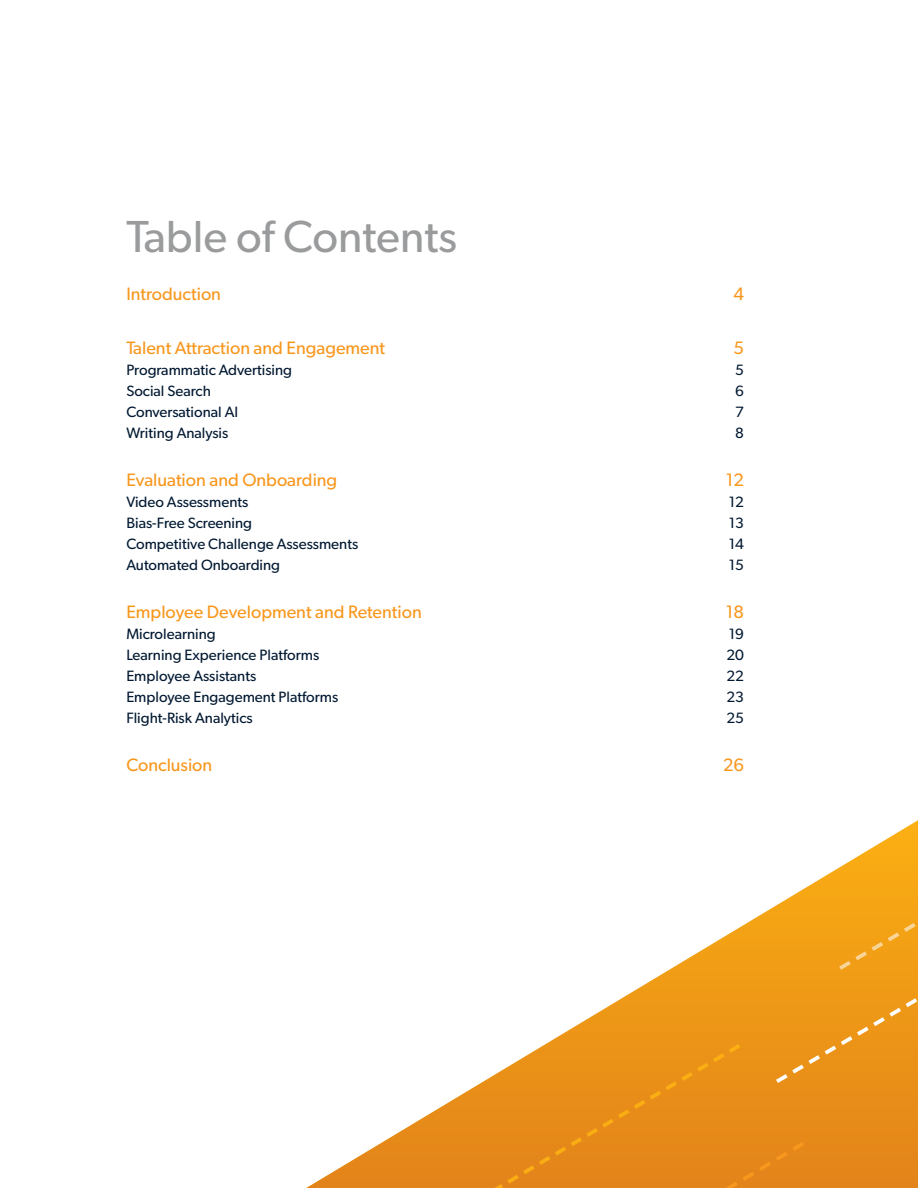
<style>
.page{position:relative;width:918px;height:1188px;background:#fff}
.page>*{position:absolute;margin:0;border:0;box-sizing:border-box;transform-origin:0 0}
.t1{font:45px "Gibson";color:#9a9b9c}
.t2{font:18px "Gibson";color:#f8971d}
.t3{font:15px "Gibson";color:#021932}
</style>
<div class="page">
<svg style="left:306px;top:820px;width:612px;height:368px"></svg>
<svg style="left:408px;top:1041px;width:336px;height:147px;background:#ea9b37"></svg>
<div style="left:672px;top:1138px;width:136px;height:50px;background:#e4861a"></div>
<svg style="left:772px;top:853px;width:146px;height:234px;background:#f1a42a"></svg>
<h1 class="t1" style="left:126px;top:209px;width:332px">Table of Contents</h1>
<p class="t2" style="left:126px;top:283px;width:96px">Introduction</p>
<p class="t2" style="left:734px;top:283px;width:12px">4</p>
<p class="t2" style="left:126px;top:337px;width:260px">Talent Attraction and Engagement</p>
<p class="t2" style="left:734px;top:337px;width:12px">5</p>
<p class="t3" style="left:126px;top:361px;width:167px">Programmatic Advertising</p>
<p class="t3" style="left:735px;top:361px;width:10px">5</p>
<p class="t3" style="left:126px;top:382px;width:86px">Social Search</p>
<p class="t3" style="left:735px;top:382px;width:10px">6</p>
<p class="t3" style="left:126px;top:403px;width:113px">Conversational AI</p>
<p class="t3" style="left:735px;top:403px;width:10px">7</p>
<p class="t3" style="left:126px;top:424px;width:103px">Writing Analysis</p>
<p class="t3" style="left:735px;top:424px;width:10px">8</p>
<p class="t2" style="left:126px;top:469px;width:212px">Evaluation and Onboarding</p>
<p class="t2" style="left:726px;top:469px;width:20px">12</p>
<p class="t3" style="left:126px;top:493px;width:124px">Video Assessments</p>
<p class="t3" style="left:729px;top:493px;width:17px">12</p>
<p class="t3" style="left:126px;top:514px;width:127px">Bias-Free Screening</p>
<p class="t3" style="left:729px;top:514px;width:17px">13</p>
<p class="t3" style="left:126px;top:535px;width:233px">Competitive Challenge Assessments</p>
<p class="t3" style="left:729px;top:535px;width:17px">14</p>
<p class="t3" style="left:126px;top:556px;width:155px">Automated Onboarding</p>
<p class="t3" style="left:729px;top:556px;width:17px">15</p>
<p class="t2" style="left:126px;top:601px;width:297px">Employee Development and Retention</p>
<p class="t2" style="left:726px;top:601px;width:20px">18</p>
<p class="t3" style="left:126px;top:625px;width:91px">Microlearning</p>
<p class="t3" style="left:729px;top:625px;width:17px">19</p>
<p class="t3" style="left:126px;top:646px;width:194px">Learning Experience Platforms</p>
<p class="t3" style="left:727px;top:646px;width:19px">20</p>
<p class="t3" style="left:126px;top:667px;width:131px">Employee Assistants</p>
<p class="t3" style="left:727px;top:667px;width:19px">22</p>
<p class="t3" style="left:126px;top:688px;width:213px">Employee Engagement Platforms</p>
<p class="t3" style="left:727px;top:688px;width:19px">23</p>
<p class="t3" style="left:126px;top:709px;width:128px">Flight-Risk Analytics</p>
<p class="t3" style="left:727px;top:709px;width:19px">25</p>
<p class="t2" style="left:126px;top:754px;width:87px">Conclusion</p>
<p class="t2" style="left:723px;top:754px;width:23px">26</p>
</div>
